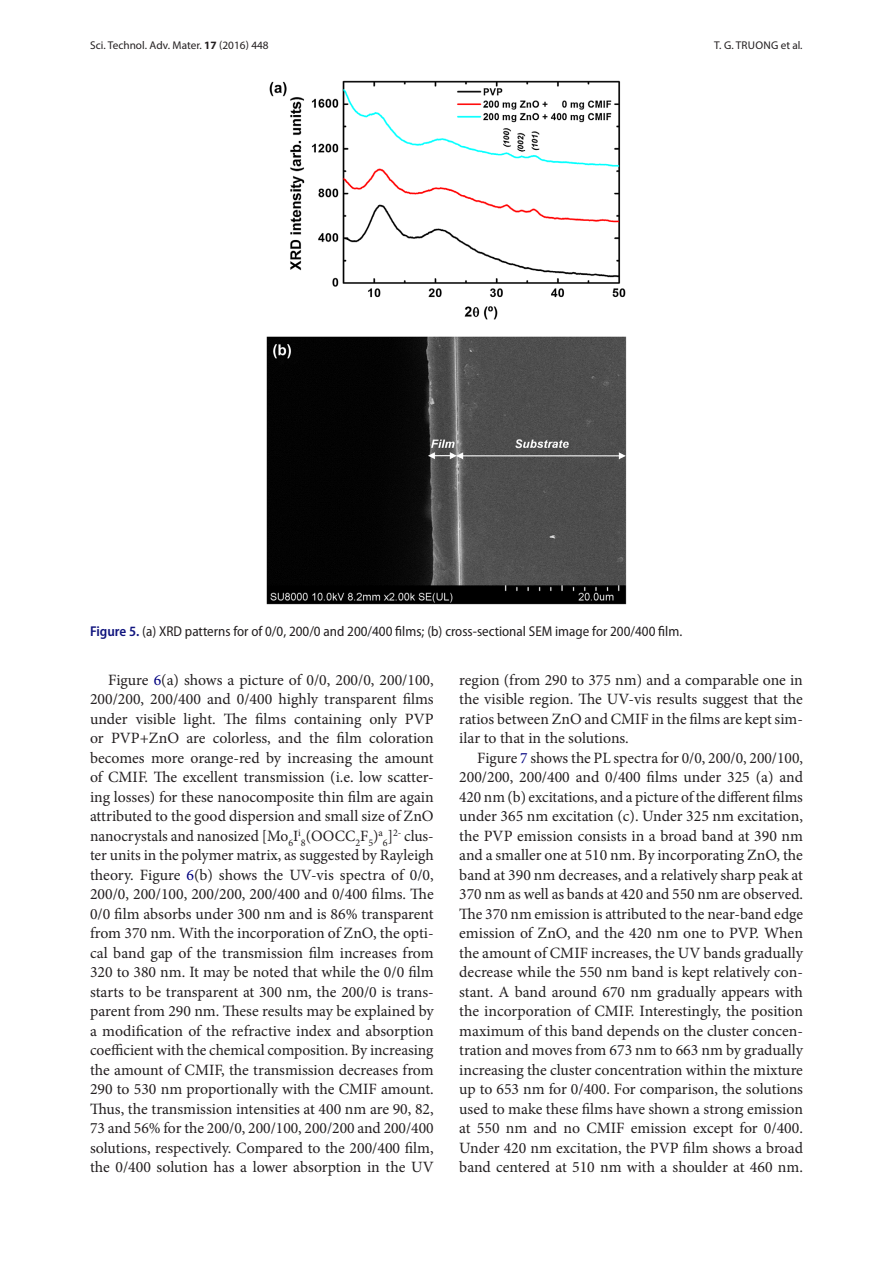
<style>
.page{position:relative;width:893px;height:1263px;background:#fff}
.page>*{position:absolute;margin:0;border:0;box-sizing:border-box;transform-origin:0 0}
.t1{font:15.75px/19.5px "Minion Pro";color:#231f20;text-align:justify}
.t2{font:semi-condensed 14.25px "Myriad Pro";color:#231f20}
.t3{font:11.25px "Myriad Pro";color:#231f20}
.t4{font:11.25px "Myriad Pro";letter-spacing:.02em;color:#231f20}
.s1{font-weight:700}
.s2{font-style:italic}
.s3{font-weight:600;color:#10147e}
.s4{color:#000080}
</style>
<div class="page">
<img style="left:266px;top:80px;width:361px;height:525px">
<p class="t3" style="left:90px;top:39px;width:180px">Sci. Technol. Adv. Mater. <span class="s1">17</span> (2016) 448</p>
<p class="t4" style="left:714px;top:39px;width:90px">T. G. TRUONG et al<span class="s2">.</span></p>
<p class="t2" style="left:90px;top:624px;width:594px"><span class="s3">Figure 5.</span> (a) XRD patterns for of 0/0, 200/0 and 200/400 films; (b) cross-sectional SEM image for 200/400 film.</p>
<p class="t1" style="left:90px;top:670px;width:345px;text-indent:18px">Figure <span class="s4">6</span>(a) shows a picture of 0/0, 200/0, 200/100, 200/200, 200/400 and 0/400 highly transparent films under visible light. The films containing only PVP or PVP+ZnO are colorless, and the film coloration becomes more orange-red by increasing the amount of CMIF. The excellent transmission (i.e. low scatter&shy;ing losses) for these nanocomposite thin film are again attributed to the good dispersion and small size of ZnO nanocrystals and nanosized [Mo<sub>6</sub>I<sup>i</sup><sub>8</sub>(OOCC<sub>2</sub>F<sub>5</sub>)<sup>a</sup><sub>6</sub>]<sup>2-</sup> clus&shy;ter units in the polymer matrix, as suggested by Rayleigh theory. Figure <span class="s4">6</span>(b) shows the UV-vis spectra of 0/0, 200/0, 200/100, 200/200, 200/400 and 0/400 films. The 0/0 film absorbs under 300 nm and is 86% transparent from 370 nm. With the incorporation of ZnO, the opti&shy;cal band gap of the transmission film increases from 320 to 380 nm. It may be noted that while the 0/0 film starts to be transparent at 300 nm, the 200/0 is trans&shy;parent from 290 nm. These results may be explained by a modification of the refractive index and absorption coefficient with the chemical composition. By increasing the amount of CMIF, the transmission decreases from 290 to 530 nm proportionally with the CMIF amount.<br>Thus, the transmission intensities at 400 nm are 90, 82, 73 and 56% for the 200/0, 200/100, 200/200 and 200/400 solutions, respectively. Compared to the 200/400 film, the 0/400 solution has a lower absorption in the UV</p>
<p class="t1" style="left:459px;top:670px;width:345px">region (from 290 to 375 nm) and a comparable one in the visible region. The UV-vis results suggest that the ratios between ZnO and CMIF in the films are kept sim&shy;ilar to that in the solutions.</p>
<p class="t1" style="left:459px;top:748px;width:345px;text-indent:18px">Figure <span class="s4">7</span> shows the PL spectra for 0/0, 200/0, 200/100, 200/200, 200/400 and 0/400 films under 325 (a) and 420 nm (b) excitations, and a picture of the different films under 365 nm excitation (c). Under 325 nm excitation, the PVP emission consists in a broad band at 390 nm and a smaller one at 510 nm. By incorporating ZnO, the band at 390 nm decreases, and a relatively sharp peak at 370 nm as well as bands at 420 and 550 nm are observed.<br>The 370 nm emission is attributed to the near-band edge emission of ZnO, and the 420 nm one to PVP. When the amount of CMIF increases, the UV bands gradually decrease while the 550 nm band is kept relatively con&shy;stant. A band around 670 nm gradually appears with the incorporation of CMIF. Interestingly, the position maximum of this band depends on the cluster concen&shy;tration and moves from 673 nm to 663 nm by gradually increasing the cluster concentration within the mixture up to 653 nm for 0/400. For comparison, the solutions used to make these films have shown a strong emission at 550 nm and no CMIF emission except for 0/400.<br>Under 420 nm excitation, the PVP film shows a broad band centered at 510 nm with a shoulder at 460 nm.</p>
</div>
